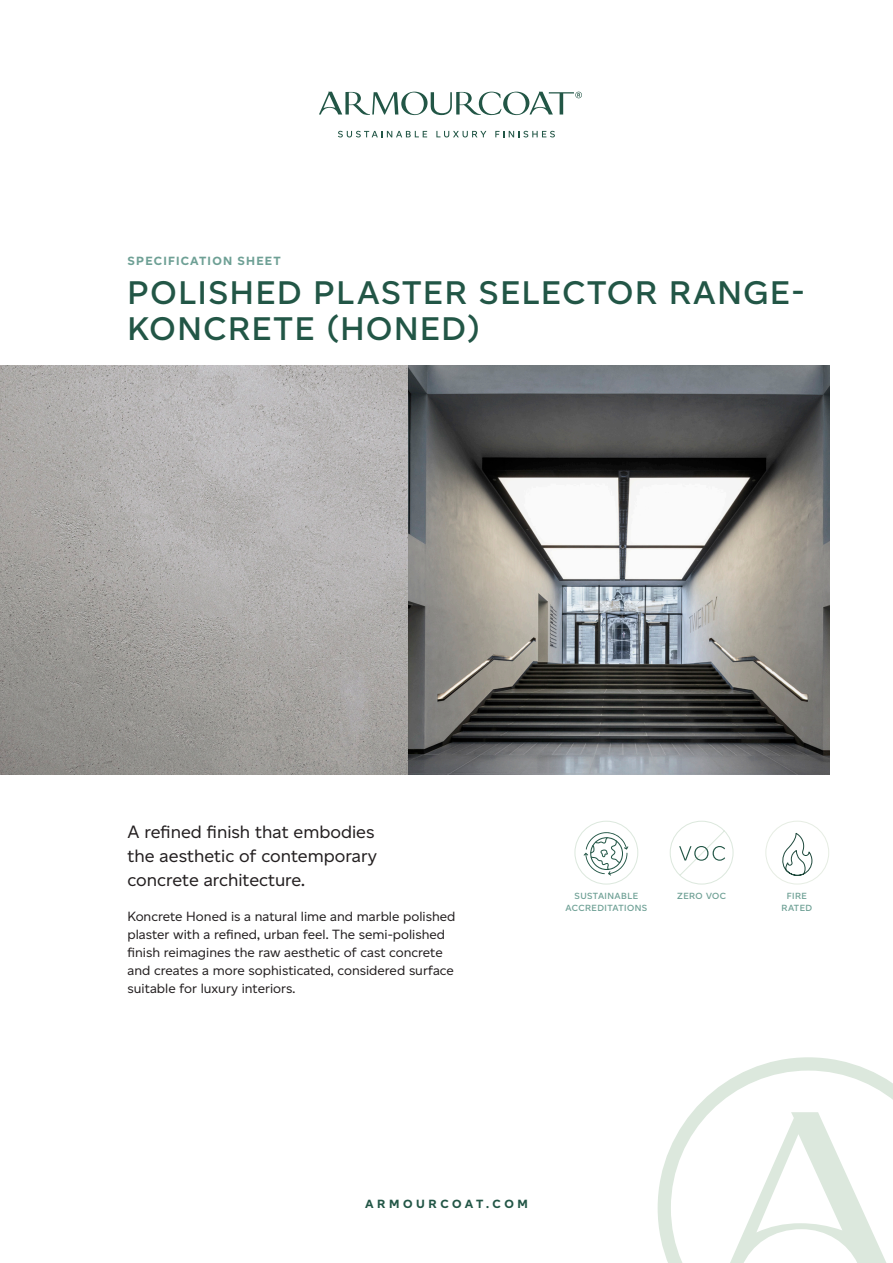
<style>
.page{position:relative;width:893px;height:1263px;background:#fff}
.page>*{position:absolute;margin:0;border:0;box-sizing:border-box;transform-origin:0 0}
.Paragraph_Style_1{font:600 33px/36px "Altform";letter-spacing:.05em;color:#225646}
.Standfirst{font:18px/24px "Altform";color:#231f20}
.Bodycopy{font:13.5px/18px "Altform";color:#231f20}
.FINISH{font:700 12px "Altform";letter-spacing:.1em;color:#6ea095}
.t1{font:700 12px "Altform";letter-spacing:.3em;color:#225646}
.Icon_text{font:600 9px/12px "Altform";letter-spacing:.05em;color:#6ea095;text-align:center}
</style>
<div class="page">
<svg style="left:658px;top:1057px;width:235px;height:206px"></svg>
<svg style="left:723px;top:1112px;width:170px;height:151px"></svg>
<img style="left:0;top:366px;width:829px;height:408px">
<svg style="left:670px;top:821px;width:64px;height:64px"></svg>
<div style="left:765px;top:821px;width:64px;height:63px;border:1px solid #e6ede3;border-radius:50%"></div>
<svg style="left:782px;top:833px;width:31px;height:43px"></svg>
<div style="left:574px;top:821px;width:64px;height:63px;border:1px solid #dce8dd;border-radius:50%"></div>
<svg style="left:584px;top:832px;width:44px;height:44px"></svg>
<svg style="left:338px;top:131px;width:89px;height:6px"></svg>
<svg style="left:436px;top:131px;width:50px;height:6px"></svg>
<svg style="left:495px;top:131px;width:60px;height:6px"></svg>
<svg style="left:319px;top:92px;width:263px;height:23px"></svg>
<p class="FINISH" style="left:128px;top:254px;width:155px">SPECIFICATION SHEET</p>
<p class="Paragraph_Style_1" style="left:128px;top:275px;width:678px">POLISHED PLASTER SELECTOR RANGE-<br>KONCRETE (HONED)</p>
<p class="Standfirst" style="left:128px;top:820px;width:251px">A refined finish that embodies the aesthetic of contemporary concrete architecture.</p>
<p class="Bodycopy" style="left:128px;top:907px;width:329px">Koncrete Honed is a natural lime and marble polished plaster with a refined, urban feel. The semi-polished finish reimagines the raw aesthetic of cast concrete and creates a more sophisticated, considered surface suitable for luxury interiors.</p>
<p class="Icon_text" style="left:574px;top:890px;width:65px">SUSTAINABLE</p>
<p class="Icon_text" style="left:677px;top:890px;width:50px">ZERO VOC</p>
<p class="Icon_text" style="left:565px;top:902px;width:83px">ACCREDITATIONS</p>
<p class="Icon_text" style="left:781px;top:890px;width:32px">FIRE<br>RATED</p>
<p class="t1" style="left:365px;top:1196px;width:164px">ARMOURCOAT.COM</p>
</div>
